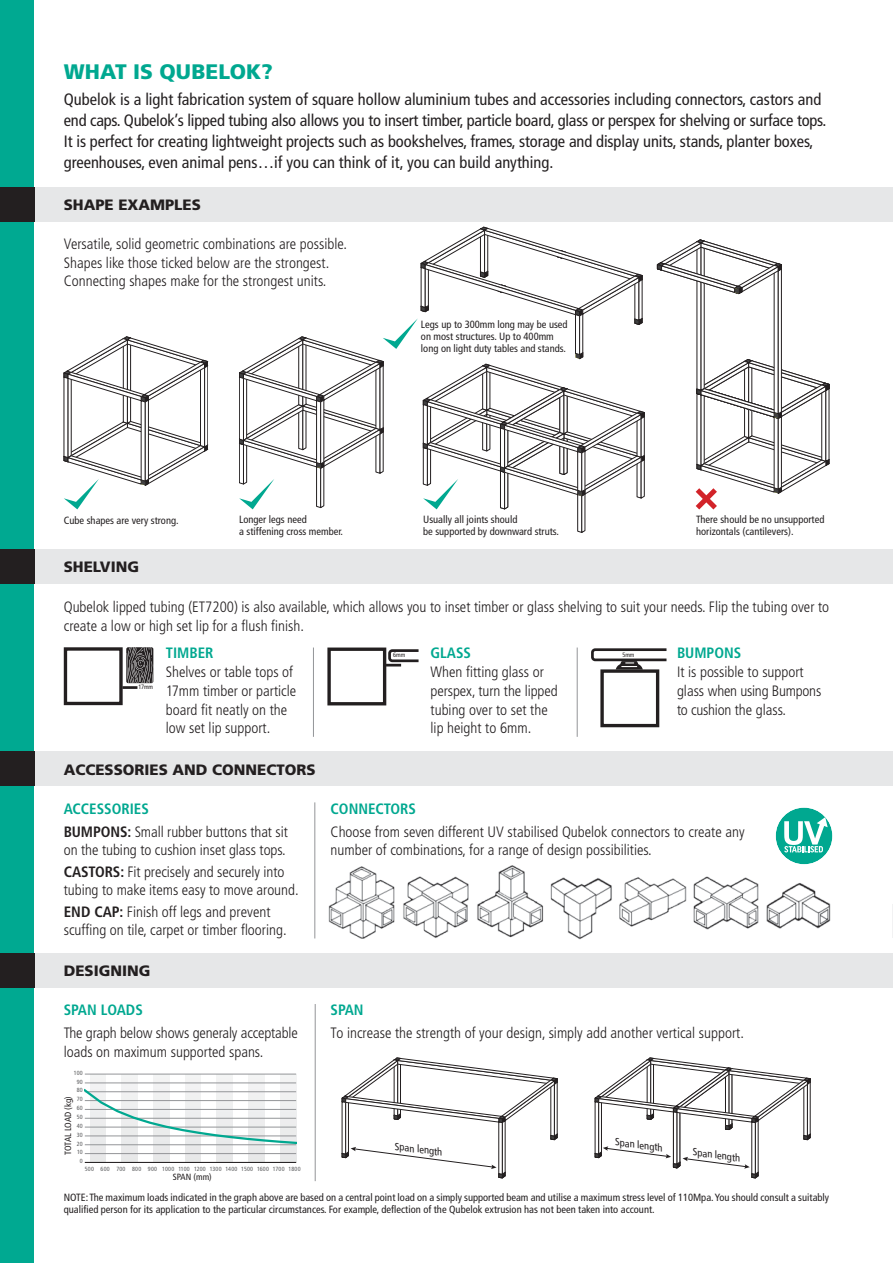
<style>
.page{position:relative;width:893px;height:1263px;background:#fff}
.page>*{position:absolute;margin:0;border:0;box-sizing:border-box;transform-origin:0 0}
.t1{font:900 21px "Frutiger CE";color:#00a890}
.t2{font:condensed 16.5px/21px "Frutiger";letter-spacing:-.005em;color:#231f20}
.t3{font:300 condensed 15px/18.8px "Frutiger";color:#231f20}
.t4{font:900 15px "Frutiger CE";color:#231f20}
.t5{font:700 condensed 15px "Frutiger";color:#00a890}
.t6{font:condensed 10.5px/12px "Frutiger";color:#231f20}
.t7{font:condensed 10.35px "Frutiger";color:#231f20}
.t8{font:condensed 9px "Frutiger";color:#231f20}
.t9{font:condensed 6.3px "Frutiger";color:#231f20}
.t10{font:condensed 6px/8.9px "Frutiger";letter-spacing:.035em;color:#58595b;text-align:right}
.s1{font-weight:700;color:#00a890}
.s2{font-weight:700}
</style>
<div class="page">
<div style="left:0;top:0;width:34px;height:1263px;background:#00a991"></div>
<div style="left:0;top:187px;width:893px;height:34px;background:#e6e7e8"></div>
<div style="left:0;top:187px;width:34px;height:34px;background:#231f20"></div>
<img style="left:766px;top:883px;width:65px;height:46px">
<img style="left:550px;top:877px;width:62px;height:63px">
<img style="left:619px;top:877px;width:68px;height:50px">
<img style="left:477px;top:865px;width:67px;height:73px">
<img style="left:693px;top:876px;width:66px;height:54px">
<img style="left:403px;top:876px;width:66px;height:62px">
<img style="left:328px;top:866px;width:67px;height:73px">
<hr style="left:314px;top:802px;width:1px;height:136px;background:#939598">
<div style="left:0;top:752px;width:893px;height:34px;background:#e6e7e8"></div>
<div style="left:0;top:752px;width:34px;height:34px;background:#231f20"></div>
<div style="left:0;top:550px;width:893px;height:34px;background:#e6e7e8"></div>
<div style="left:0;top:550px;width:34px;height:34px;background:#231f20"></div>
<div style="left:64px;top:647px;width:59px;height:58px;border:3px solid #231f20"></div>
<hr style="left:122px;top:686px;width:15px;height:3px;background:#231f20">
<svg style="left:126px;top:647px;width:27px;height:36px"></svg>
<svg style="left:127px;top:647px;width:27px;height:36px"></svg>
<hr style="left:313px;top:647px;width:1px;height:90px;background:#939598">
<hr style="left:577px;top:647px;width:1px;height:90px;background:#939598">
<div style="left:327px;top:647px;width:59px;height:58px;border:3px solid #231f20"></div>
<svg style="left:386px;top:648px;width:33px;height:18px"></svg>
<div style="left:600px;top:669px;width:59px;height:58px;border:3px solid #231f20"></div>
<svg style="left:591px;top:648px;width:75px;height:22px"></svg>
<div style="left:0;top:953px;width:893px;height:34px;background:#e6e7e8"></div>
<svg style="left:341px;top:1057px;width:217px;height:122px"></svg>
<div style="left:0;top:953px;width:34px;height:34px;background:#231f20"></div>
<hr style="left:315px;top:1004px;width:1px;height:177px;background:#939598">
<svg style="left:594px;top:1057px;width:217px;height:122px"></svg>
<svg style="left:280px;top:1075px;width:16px;height:87px"></svg>
<svg style="left:248px;top:1075px;width:16px;height:87px"></svg>
<svg style="left:217px;top:1075px;width:16px;height:87px"></svg>
<svg style="left:185px;top:1075px;width:16px;height:87px"></svg>
<svg style="left:153px;top:1075px;width:16px;height:87px"></svg>
<svg style="left:90px;top:1075px;width:16px;height:87px"></svg>
<svg style="left:122px;top:1075px;width:15px;height:87px"></svg>
<hr style="left:85px;top:1162px;width:211px;height:1px;background:#231f20">
<hr style="left:85px;top:1153px;width:211px;height:1px;background:#939598">
<hr style="left:85px;top:1083px;width:211px;height:1px;background:#939598">
<hr style="left:85px;top:1074px;width:211px;height:1px;background:#939598">
<svg style="left:85px;top:1087px;width:211px;height:58px"></svg>
<svg style="left:63px;top:336px;width:146px;height:173px"></svg>
<svg style="left:239px;top:227px;width:406px;height:306px"></svg>
<svg style="left:656px;top:239px;width:174px;height:270px"></svg>
<div style="left:776px;top:808px;width:56px;height:56px;background:#00a890;border-radius:50%"></div>
<svg style="left:784px;top:817px;width:44px;height:35px"></svg>
<h1 class="t1" style="left:64px;top:65px;width:210px">WHAT IS QUBELOK?</h1>
<p class="t2" style="left:64px;top:90px;width:764px">Qubelok is a light fabrication system of square hollow aluminium tubes and accessories including connectors, castors and end caps. Qubelok’s lipped tubing also allows you to insert timber, particle board, glass or perspex for shelving or surface tops.<br>It is perfect for creating lightweight projects such as bookshelves, frames, storage and display units, stands, planter boxes, greenhouses, even animal pens…if you can think of it, you can build anything.</p>
<p class="t4" style="left:64px;top:199px;width:139px">SHAPE EXAMPLES</p>
<p class="t3" style="left:64px;top:235px;width:285px">Versatile, solid geometric combinations are possible.<br>Shapes like those ticked below are the strongest.<br>Connecting shapes make for the strongest units.</p>
<p class="t6" style="left:64px;top:515px;width:116px">Cube shapes are very strong.</p>
<p class="t6" style="left:239px;top:515px;width:105px">Longer legs need<br>a stiffening cross member.</p>
<p class="t6" style="left:421px;top:320px;width:148px">Legs up to 300mm long may be used on most structures. Up to 400mm long on light duty tables and stands.</p>
<p class="t6" style="left:423px;top:515px;width:137px">Usually all joints should<br>be supported by downward struts.</p>
<p class="t6" style="left:696px;top:515px;width:130px">There should be no unsupported horizontals (cantilevers).</p>
<p class="t4" style="left:64px;top:562px;width:77px">SHELVING</p>
<p class="t3" style="left:64px;top:599px;width:767px">Qubelok lipped tubing (ET7200) is also available, which allows you to inset timber or glass shelving to suit your needs. Flip the tubing over to create a low or high set lip for a flush finish.</p>
<p class="t5" style="left:166px;top:647px;width:49px">TIMBER</p>
<p class="t3" style="left:166px;top:664px;width:132px">Shelves or table tops of<br>17mm timber or particle board fit neatly on the low set lip support.</p>
<p class="t5" style="left:431px;top:647px;width:42px">GLASS</p>
<p class="t3" style="left:431px;top:664px;width:129px">When fitting glass or perspex, turn the lipped tubing over to set the lip height to 6mm.</p>
<p class="t5" style="left:677px;top:647px;width:66px">BUMPONS</p>
<p class="t3" style="left:677px;top:664px;width:146px">It is possible to support glass when using Bumpons to cushion the glass.</p>
<p class="t9" style="left:393px;top:653px;width:14px">6mm</p>
<p class="t9" style="left:622px;top:652px;width:14px">5mm</p>
<p class="t9" style="left:139px;top:684px;width:16px">17mm</p>
<p class="t4" style="left:64px;top:764px;width:253px">ACCESSORIES AND CONNECTORS</p>
<p class="t3" style="left:64px;top:798px;width:226px;line-height:23px"><span class="s1">ACCESSORIES<br></span><span class="s2">BUMPONS:</span> Small rubber buttons that sit</p>
<p class="t3" style="left:64px;top:839px;width:224px;line-height:22.2px">on the tubing to cushion inset glass tops.<br><span class="s2">CASTORS:</span> Fit precisely and securely into</p>
<p class="t3" style="left:64px;top:880px;width:236px;line-height:22.2px">tubing to make items easy to move around.<br><span class="s2">END CAP:</span> Finish off legs and prevent</p>
<p class="t3" style="left:64px;top:922px;width:224px">scuffing on tile, carpet or timber flooring.</p>
<p class="t4" style="left:64px;top:965px;width:88px">DESIGNING</p>
<p class="t5" style="left:64px;top:1004px;width:81px">SPAN LOADS</p>
<p class="t3" style="left:64px;top:1025px;width:235px">The graph below shows generaly acceptable loads on maximum supported spans.</p>
<p class="t10" style="left:74px;top:1069px;width:10px">100<br>90<br>80<br>70<br>60<br>50<br>40<br>30<br>20<br>10<br>0</p>
<p class="t8" style="left:64px;top:1155px;width:60px;rotate:-90deg">TOTAL LOAD (kg)</p>
<p class="t10" style="left:85px;top:1165px;width:217px">500 600 700 800 900 1000 1100 1200 1300 1400 1500 1600 1700 1800</p>
<p class="t8" style="left:173px;top:1173px;width:41px">SPAN (mm)</p>
<p class="t5" style="left:331px;top:802px;width:87px">CONNECTORS</p>
<p class="t3" style="left:331px;top:823px;width:415px">Choose from seven different UV stabilised Qubelok connectors to create any number of combinations, for a range of design possibilities.</p>
<p class="t5" style="left:331px;top:1004px;width:35px">SPAN</p>
<p class="t3" style="left:331px;top:1025px;width:415px">To increase the strength of your design, simply add another vertical support.</p>
<p class="t7" style="left:396px;top:1142px;width:49px;rotate:7deg">Span length</p>
<p class="t7" style="left:616px;top:1138px;width:49px;rotate:7deg">Span length</p>
<p class="t7" style="left:694px;top:1148px;width:49px;rotate:7deg">Span length</p>
<p class="t6" style="left:64px;top:1192px;width:767px">NOTE: The maximum loads indicated in the graph above are based on a central point load on a simply supported beam and utilise a maximum stress level of 110Mpa. You should consult a suitably qualified person for its application to the particular circumstances. For example, deflection of the Qubelok extrusion has not been taken into account.</p>
</div>
